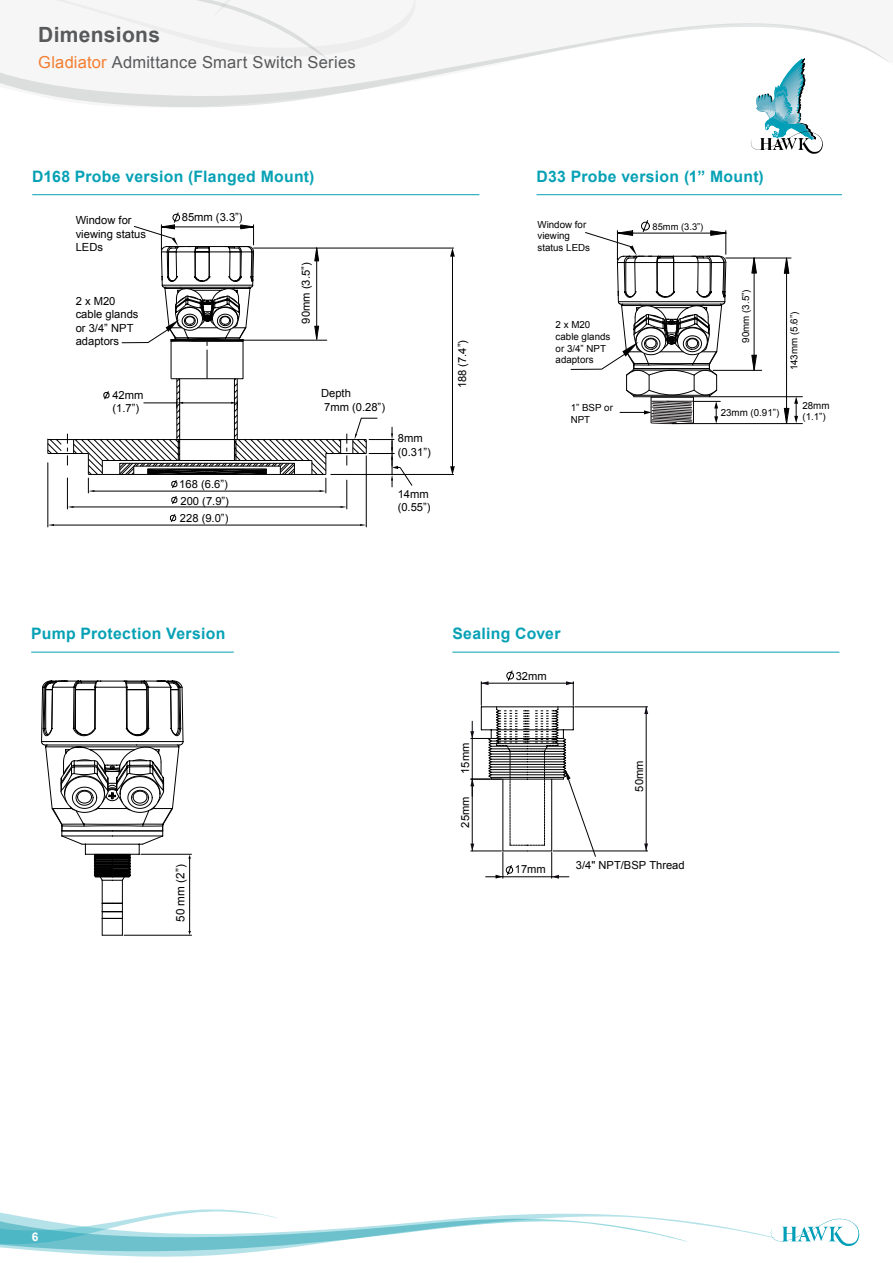
<style>
.page{position:relative;width:893px;height:1263px;background:#fff}
.page>*{position:absolute;margin:0;border:0;box-sizing:border-box;transform-origin:0 0}
.t1{font:700 21px "Arial";letter-spacing:.015em;color:#58595b}
.t2{font:16.5px "Arial";letter-spacing:.015em;color:#58595b}
.t3{font:700 15.75px "Arial";letter-spacing:.02em;color:#06a1b5}
.t4{font:700 12px "Arial";color:#fff}
.t5{font:11.7px "Arial";color:#010101}
.t6{font:11.25px/13.4px "Arial";color:#000}
.t7{font:11.25px/13.4px "Arial";color:#020202}
.t8{font:11.1px "Arial";color:#000}
.t9{font:9.75px/11.7px "Arial";color:#020202}
.t10{font:9.3px "Arial";color:#020202}
.s1{color:#f47d30}
</style>
<div class="page">
<svg style="left:777px;top:1218px;width:82px;height:28px"></svg>
<svg style="left:688px;top:1221px;width:89px;height:20px"></svg>
<svg style="left:20px;top:1213px;width:668px;height:44px"></svg>
<svg style="left:0;top:1209px;width:279px;height:40px"></svg>
<svg style="left:0;top:23px;width:890px;height:85px"></svg>
<svg style="left:0;top:0;width:433px;height:62px"></svg>
<svg style="left:751px;top:58px;width:72px;height:96px"></svg>
<hr style="left:331px;top:474px;width:123px;height:1px;background:#000">
<hr style="left:254px;top:248px;width:200px;height:1px;background:#020202">
<hr style="left:452px;top:255px;width:1px;height:213px;background:#000">
<svg style="left:450px;top:248px;width:5px;height:9px"></svg>
<svg style="left:450px;top:466px;width:5px;height:9px"></svg>
<svg style="left:751px;top:354px;width:6px;height:16px"></svg>
<svg style="left:751px;top:257px;width:6px;height:17px"></svg>
<hr style="left:754px;top:258px;width:1px;height:111px;background:#020202">
<hr style="left:713px;top:370px;width:49px;height:1px;background:#020202">
<hr style="left:726px;top:258px;width:65px;height:1px;background:#020202">
<hr style="left:672px;top:423px;width:130px;height:1px;background:#020202">
<svg style="left:571px;top:220px;width:156px;height:204px"></svg>
<svg style="left:783px;top:257px;width:7px;height:17px"></svg>
<hr style="left:786px;top:258px;width:1px;height:164px;background:#020202">
<hr style="left:709px;top:396px;width:93px;height:1px;background:#020202">
<svg style="left:783px;top:396px;width:15px;height:28px"></svg>
<hr style="left:537px;top:194px;width:305px;height:1px;background:#06a1b5">
<hr style="left:32px;top:194px;width:447px;height:1px;background:#06a1b5">
<hr style="left:124px;top:935px;width:68px;height:1px;background:#010101">
<svg style="left:41px;top:212px;width:372px;height:723px"></svg>
<hr style="left:31px;top:652px;width:203px;height:1px;background:#06a1b5">
<hr style="left:575px;top:707px;width:73px;height:1px;background:#000">
<hr style="left:553px;top:851px;width:95px;height:1px;background:#000">
<hr style="left:646px;top:707px;width:1px;height:144px;background:#000">
<svg style="left:470px;top:670px;width:126px;height:209px"></svg>
<svg style="left:644px;top:707px;width:4px;height:7px"></svg>
<svg style="left:644px;top:843px;width:4px;height:8px"></svg>
<hr style="left:452px;top:652px;width:387px;height:1px;background:#06a1b5">
<h1 class="t1" style="left:38px;top:21px;width:123px">Dimensions</h1>
<h2 class="t2" style="left:38px;top:52px;width:319px"><span class="s1">Gladiator</span> Admittance Smart Switch Series</h2>
<h3 class="t3" style="left:32px;top:166px;width:284px">D168 Probe version (Flanged Mount)</h3>
<h3 class="t3" style="left:537px;top:166px;width:229px">D33 Probe version (1” Mount)</h3>
<p class="t7" style="left:76px;top:214px;width:72px">Window for viewing status<br>LEDs</p>
<p class="t7" style="left:76px;top:294px;width:64px">2 x M20 cable glands or 3/4” NPT adaptors</p>
<p class="t6" style="left:112px;top:388px;width:33px">42mm (1.7”)</p>
<p class="t6" style="left:182px;top:211px;width:62px">85mm (3.3”)</p>
<p class="t6" style="left:179px;top:475px;width:51px;line-height:17.1px;text-align:justify">168 (6.6”)<br>200 (7.9”)<br>228 (9.0”)</p>
<p class="t6" style="left:299px;top:323px;width:62px;rotate:-90deg">90mm (3.5”)</p>
<p class="t6" style="left:321px;top:386px;width:66px">Depth<br>7mm (0.28”)</p>
<p class="t6" style="left:398px;top:432px;width:34px">8mm (0.31”)</p>
<p class="t6" style="left:398px;top:487px;width:34px">14mm (0.55”)</p>
<p class="t6" style="left:456px;top:388px;width:50px;rotate:-90deg">188 (7.4”)</p>
<p class="t9" style="left:537px;top:218px;width:54px">Window for viewing status LEDs</p>
<p class="t9" style="left:556px;top:319px;width:56px">2 x M20 cable glands or 3/4” NPT adaptors</p>
<p class="t9" style="left:571px;top:401px;width:44px">1” BSP or<br>NPT</p>
<p class="t10" style="left:652px;top:220px;width:52px">85mm (3.3”)</p>
<p class="t9" style="left:740px;top:343px;width:55px;rotate:-90deg">90mm (3.5”)</p>
<p class="t9" style="left:721px;top:406px;width:60px">23mm (0.91”)</p>
<p class="t9" style="left:788px;top:370px;width:60px;rotate:-90deg">143mm (5.6”)</p>
<p class="t9" style="left:802px;top:399px;width:29px">28mm (1.1”)</p>
<h3 class="t3" style="left:31px;top:623px;width:196px">Pump Protection Version</h3>
<p class="t5" style="left:173px;top:922px;width:59px;rotate:-90deg">50 mm (2”)</p>
<h3 class="t3" style="left:452px;top:623px;width:110px">Sealing Cover</h3>
<p class="t8" style="left:516px;top:668px;width:32px">32mm</p>
<p class="t8" style="left:458px;top:774px;width:32px;rotate:-90deg">15mm</p>
<p class="t8" style="left:458px;top:828px;width:32px;rotate:-90deg">25mm</p>
<p class="t8" style="left:515px;top:862px;width:32px">17mm</p>
<p class="t8" style="left:632px;top:792px;width:32px;rotate:-90deg">50mm</p>
<p class="t8" style="left:576px;top:858px;width:110px">3/4" NPT/BSP Thread</p>
<p class="t4" style="left:32px;top:1229px;width:8px">6</p>
</div>
